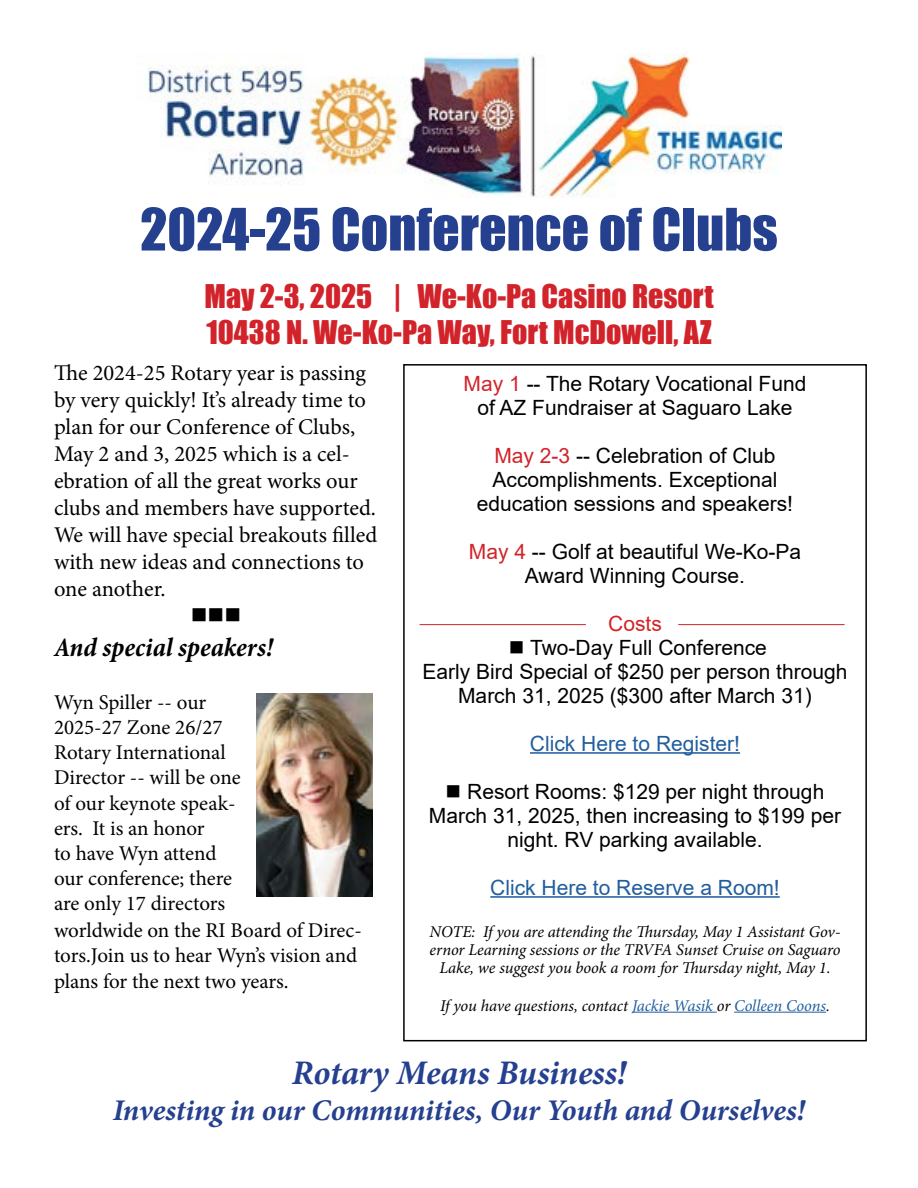
<style>
.page{position:relative;width:918px;height:1188px;background:#fff}
.page>*{position:absolute;margin:0;border:0;box-sizing:border-box;transform-origin:0 0}
.t1{font:54px "Impact";color:#25408f}
.t2{font:italic 700 34.5px "Minion Pro";letter-spacing:-.005em;color:#25408f}
.t3{font:30px/36px "Impact";color:#d2232a}
.t4{font:italic 700 30px "Minion Pro";letter-spacing:-.005em;color:#25408f}
.t5{font:italic 700 condensed 27px "Minion Pro";color:#000}
.t6{font:22.5px/27px "Minion Pro";letter-spacing:-.005em;color:#000}
.t7{font:22.5px "Wingdings";color:#000}
.t8{font:21px/24px "Arial";color:#000;text-align:center}
.t9{font:21px/25.3px "Minion Pro";letter-spacing:-.005em;color:#000}
.t10{font:21px "Arial";color:#215e9e}
.t11{font:21px "Arial";color:#d2232a}
.t12{font:italic 16.5px/18px "Minion Pro";letter-spacing:-.01em;color:#000;text-align:center}
.s1{color:#d2232a}
.s2{color:#215e9e}
</style>
<div class="page">
<div style="left:403px;top:364px;width:464px;height:677px;border:2px solid #000"></div>
<img style="left:147px;top:54px;width:634px;height:143px">
<hr style="left:530px;top:752px;width:210px;height:2px;background:#215e9e">
<hr style="left:490px;top:896px;width:290px;height:2px;background:#215e9e">
<hr style="left:632px;top:1012px;width:85px;height:1px;background:#215e9e">
<hr style="left:734px;top:1012px;width:92px;height:1px;background:#215e9e">
<hr style="left:678px;top:624px;width:167px;height:1px;background:#d2232a">
<hr style="left:420px;top:624px;width:166px;height:1px;background:#d2232a">
<img style="left:256px;top:694px;width:117px;height:202px">
<h1 class="t1" style="left:140px;top:187px;width:639px">2024-25 Conference of Clubs</h1>
<h3 class="t3" style="left:204px;top:278px;width:511px">May 2-3, 2025 | We-Ko-Pa Casino Resort<br>10438 N. We-Ko-Pa Way, Fort McDowell, AZ</h3>
<p class="t6" style="left:54px;top:360px;width:325px">The 2024-25 Rotary year is passing by very quickly! It’s already time to plan for our Conference of Clubs,<br>May 2 and 3, 2025 which is a cel&shy;ebration of all the great works our clubs and members have supported.<br>We will have special breakouts filled with new ideas and connections to one another.</p>
<p class="t7" style="left:191px;top:603px;width:52px">■■■</p>
<p class="t5" style="left:54px;top:628px;width:220px">And special speakers!</p>
<p class="t9" style="left:54px;top:690px;width:309px">Wyn Spiller -- our<br>2025-27 Zone 26/27<br>Rotary International<br>Director -- will be one<br>of our keynote speak-<br>ers. It is an honor<br>to have Wyn attend<br>our conference; there<br>are only 17 directors<br>worldwide on the RI Board of Direc&shy;tors.Join us to hear Wyn’s vision and plans for the next two years.</p>
<p class="t8" style="left:464px;top:371px;width:344px"><span class="s1">May 1</span> -- The Rotary Vocational Fund of AZ Fundraiser at Saguaro Lake</p>
<p class="t8" style="left:477px;top:443px;width:318px"><span class="s1">May 2-3</span> -- Celebration of Club<br>Accomplishments. Exceptional education sessions and speakers!</p>
<p class="t8" style="left:469px;top:539px;width:334px"><span class="s1">May 4</span> -- Golf at beautiful We-Ko-Pa<br>Award Winning Course.</p>
<p class="t11" style="left:608px;top:609px;width:55px">Costs</p>
<p class="t8" style="left:423px;top:635px;width:426px">■ Two-Day Full Conference<br>Early Bird Special of $250 per person through<br>March 31, 2025 ($300 after March 31)</p>
<p class="t10" style="left:530px;top:729px;width:212px">Click Here to Register!</p>
<p class="t8" style="left:429px;top:779px;width:414px">■ Resort Rooms: $129 per night through<br>March 31, 2025, then increasing to $199 per night. RV parking available.</p>
<p class="t10" style="left:490px;top:873px;width:291px">Click Here to Reserve a Room!</p>
<p class="t12" style="left:430px;top:922px;width:412px">NOTE: If you are attending the Thursday, May 1 Assistant Gov&shy;ernor Learning sessions or the TRVFA Sunset Cruise on Saguaro<br>Lake, we suggest you book a room for Thursday night, May 1.</p>
<p class="t12" style="left:440px;top:996px;width:392px">If you have questions, contact <span class="s2">Jackie Wasik</span> or <span class="s2">Colleen Coons</span>.</p>
<h2 class="t2" style="left:292px;top:1049px;width:336px">Rotary Means Business!</h2>
<h3 class="t4" style="left:113px;top:1089px;width:694px">Investing in our Communities, Our Youth and Ourselves!</h3>
</div>
